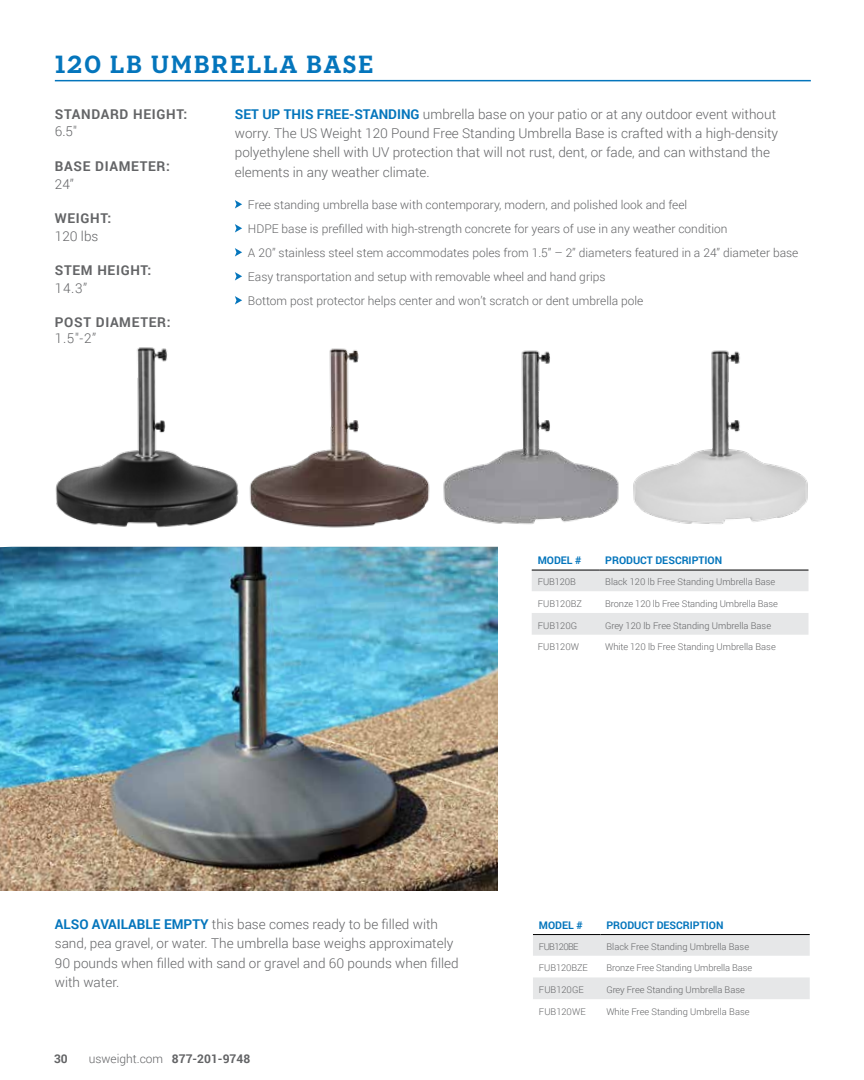
<style>
.page{position:relative;width:864px;height:1080px;background:#fff}
.page>*{position:absolute;margin:0;border:0;box-sizing:border-box;transform-origin:0 0}
.t1{font:700 25.5px "Neutraface Slab Text";letter-spacing:.06em;color:#0475bc}
.t2{font:300 13.5px/19.5px "Roboto";color:#636466}
.t3{font:700 13.5px "Roboto";letter-spacing:.05em;color:#636466}
.t4{font:300 12px/24px "Roboto";color:#636466}
.t5{font:700 12px "Roboto";color:#636466}
.t6{font:700 10.5px "Roboto";color:#0475bc}
.t7{font:300 9.3px "Roboto";color:#636466}
.t8{font:300 9.3px "Roboto";letter-spacing:-.07em;color:#636466}
.s1{font-weight:700;color:#0475bc}
.s2{font-weight:700}
</style>
<div class="page">
<svg style="left:235px;top:200px;width:7px;height:9px"></svg>
<svg style="left:235px;top:224px;width:7px;height:9px"></svg>
<svg style="left:235px;top:248px;width:7px;height:9px"></svg>
<svg style="left:235px;top:272px;width:7px;height:9px"></svg>
<svg style="left:235px;top:296px;width:7px;height:9px"></svg>
<hr style="left:55px;top:80px;width:756px;height:1px;background:#0475bc">
<img style="left:55px;top:347px;width:184px;height:181px">
<svg style="left:532px;top:571px;width:276px;height:64px"></svg>
<hr style="left:532px;top:570px;width:67px;height:1px;background:#000">
<hr style="left:599px;top:570px;width:209px;height:1px;background:#000">
<svg style="left:533px;top:935px;width:277px;height:64px"></svg>
<hr style="left:533px;top:934px;width:67px;height:1px;background:#000">
<hr style="left:600px;top:934px;width:210px;height:1px;background:#000">
<img style="left:249px;top:348px;width:181px;height:180px">
<img style="left:443px;top:350px;width:365px;height:174px">
<img style="left:0;top:547px;width:498px;height:344px">
<h1 class="t1" style="left:55px;top:48px;width:320px">120 LB UMBRELLA BASE</h1>
<p class="t3" style="left:55px;top:104px;width:134px">STANDARD HEIGHT:</p>
<p class="t2" style="left:55px;top:122px;width:24px">6.5"</p>
<p class="t3" style="left:55px;top:156px;width:117px">BASE DIAMETER:</p>
<p class="t2" style="left:55px;top:174px;width:21px">24”</p>
<p class="t3" style="left:55px;top:209px;width:58px">WEIGHT:</p>
<p class="t2" style="left:55px;top:226px;width:45px">120 lbs</p>
<p class="t3" style="left:55px;top:261px;width:98px">STEM HEIGHT:</p>
<p class="t2" style="left:55px;top:278px;width:34px">14.3”</p>
<p class="t3" style="left:55px;top:313px;width:117px">POST DIAMETER:</p>
<p class="t2" style="left:55px;top:328px;width:43px">1.5"-2”</p>
<p class="t2" style="left:235px;top:104px;width:545px"><span class="s1">SET UP THIS FREE-STANDING</span> umbrella base on your patio or at any outdoor event without worry. The US Weight 120 Pound Free Standing Umbrella Base is crafted with a high-density polyethylene shell with UV protection that will not rust, dent, or fade, and can withstand the elements in any weather climate.</p>
<p class="t4" style="left:248px;top:192px;width:552px">Free standing umbrella base with contemporary, modern, and polished look and feel<br>HDPE base is prefilled with high-strength concrete for years of use in any weather condition<br>A 20” stainless steel stem accommodates poles from 1.5” – 2” diameters featured in a 24” diameter base Easy transportation and setup with removable wheel and hand grips<br>Bottom post protector helps center and won’t scratch or dent umbrella pole</p>
<p class="t6" style="left:538px;top:553px;width:45px">MODEL #</p>
<p class="t6" style="left:605px;top:553px;width:118px">PRODUCT DESCRIPTION</p>
<p class="t7" style="left:538px;top:575px;width:40px">FUB120B</p>
<p class="t7" style="left:605px;top:575px;width:172px">Black 120 lb Free Standing Umbrella Base</p>
<p class="t7" style="left:538px;top:597px;width:46px">FUB120BZ</p>
<p class="t7" style="left:605px;top:597px;width:174px">Bronze 120 lb Free Standing Umbrella Base</p>
<p class="t7" style="left:538px;top:619px;width:41px">FUB120G</p>
<p class="t7" style="left:605px;top:619px;width:167px">Grey 120 lb Free Standing Umbrella Base</p>
<p class="t7" style="left:538px;top:641px;width:43px">FUB120W</p>
<p class="t7" style="left:605px;top:641px;width:172px">White 120 lb Free Standing Umbrella Base</p>
<p class="t2" style="left:55px;top:914px;width:405px"><span class="s1">ALSO AVAILABLE EMPTY</span> this base comes ready to be filled with sand, pea gravel, or water. The umbrella base weighs approximately 90 pounds when filled with sand or gravel and 60 pounds when filled with water.</p>
<p class="t6" style="left:539px;top:917px;width:45px">MODEL #</p>
<p class="t6" style="left:606px;top:917px;width:118px">PRODUCT DESCRIPTION</p>
<p class="t8" style="left:539px;top:940px;width:41px">FUB120BE</p>
<p class="t7" style="left:606px;top:940px;width:144px">Black Free Standing Umbrella Base</p>
<p class="t7" style="left:539px;top:962px;width:50px">FUB120BZE</p>
<p class="t7" style="left:606px;top:962px;width:147px">Bronze Free Standing Umbrella Base</p>
<p class="t7" style="left:539px;top:983px;width:46px">FUB120GE</p>
<p class="t7" style="left:606px;top:983px;width:140px">Grey Free Standing Umbrella Base</p>
<p class="t7" style="left:539px;top:1005px;width:48px">FUB120WE</p>
<p class="t7" style="left:606px;top:1005px;width:145px">White Free Standing Umbrella Base</p>
<p class="t5" style="left:54px;top:1050px;width:15px">30</p>
<p class="t4" style="left:89px;top:1046px;width:163px">usweight.com <span class="s2">877-201-9748</span></p>
</div>
